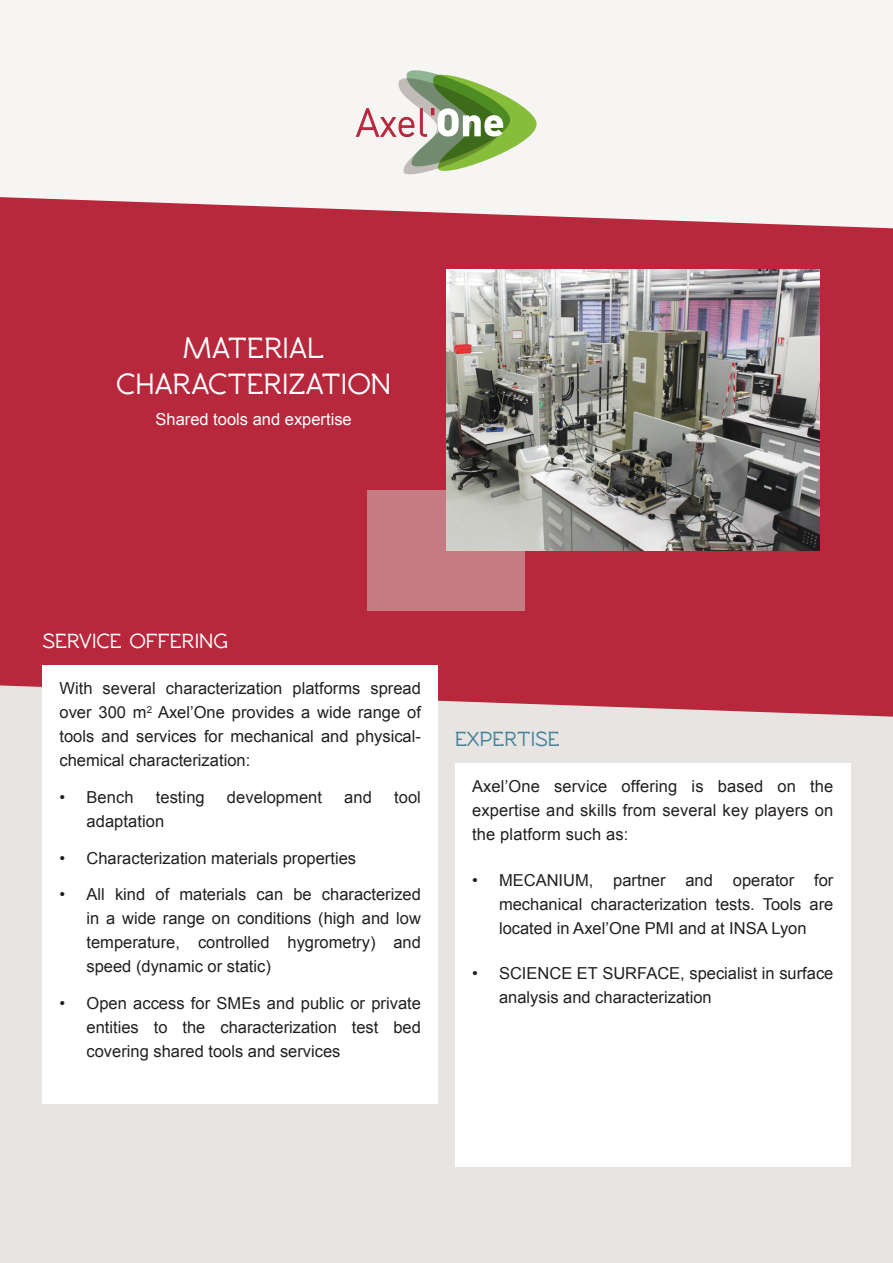
<style>
.page{position:relative;width:893px;height:1263px;background:#fff}
.page>*{position:absolute;margin:0;border:0;box-sizing:border-box;transform-origin:0 0}
.t1{font:700 30px/36px "Rawengulk";color:#fff;text-align:center}
.t2{font:700 21px "Rawengulk";color:#fff}
.t3{font:700 21px "Rawengulk";color:#478398}
.liste{font:16.5px/24px "Arial";color:#231f20;text-align:justify}
.t4{font:16.5px "Arial";color:#fff}
</style>
<div class="page">
<div style="left:0;top:0;width:893px;height:292px;background:#f6f5f4"></div>
<div style="left:0;top:598px;width:893px;height:665px;background:#e7e4e1"></div>
<div style="left:0;top:197px;width:893px;height:520px;background:#b7283c"></div>
<div style="left:368px;top:490px;width:157px;height:121px;background:#c57b82"></div>
<img style="left:446px;top:270px;width:374px;height:280px">
<svg style="left:356px;top:70px;width:181px;height:104px"></svg>
<div style="left:43px;top:665px;width:395px;height:438px;background:#fff"></div>
<div style="left:455px;top:763px;width:395px;height:404px;background:#fff"></div>
<p class="t1" style="left:116px;top:330px;width:277px">MATERIAL<br>CHARACTERIZATION</p>
<p class="t4" style="left:155px;top:408px;width:198px">Shared tools and expertise</p>
<p class="t2" style="left:43px;top:629px;width:187px">SERVICE OFFERING</p>
<p class="liste" style="left:60px;top:676px;width:363px">With several characterization platforms spread over 300 m<sup>2</sup> Axel’One provides a wide range of tools and services for mechanical and physical&shy;chemical characterization:</p>
<p class="liste" style="left:60px;top:785px;width:76px">• Bench</p>
<p class="liste" style="left:156px;top:785px;width:51px">testing</p>
<p class="liste" style="left:227px;top:785px;width:97px">development</p>
<p class="liste" style="left:344px;top:785px;width:29px">and</p>
<p class="liste" style="left:394px;top:785px;width:28px">tool</p>
<p class="liste" style="left:87px;top:809px;width:79px">adaptation</p>
<p class="liste" style="left:60px;top:846px;width:298px">• Characterization materials properties</p>
<p class="liste" style="left:87px;top:883px;width:336px;text-indent:-27px">• All kind of materials can be characterized in a wide range on conditions (high and low temperature, controlled hygrometry) and speed (dynamic or static)</p>
<p class="liste" style="left:87px;top:991px;width:336px;text-indent:-27px">• Open access for SMEs and public or private entities to the characterization test bed covering shared tools and services</p>
<p class="t3" style="left:455px;top:727px;width:106px">EXPERTISE</p>
<p class="liste" style="left:472px;top:775px;width:363px">Axel’One service offering is based on the expertise and skills from several key players on the platform such as:</p>
<p class="liste" style="left:499px;top:868px;width:336px;text-indent:-27px">• MECANIUM, partner and operator for mechanical characterization tests. Tools are located in Axel’One PMI and at INSA Lyon</p>
<p class="liste" style="left:499px;top:961px;width:336px;text-indent:-27px">• SCIENCE ET SURFACE, specialist in surface analysis and characterization</p>
</div>
